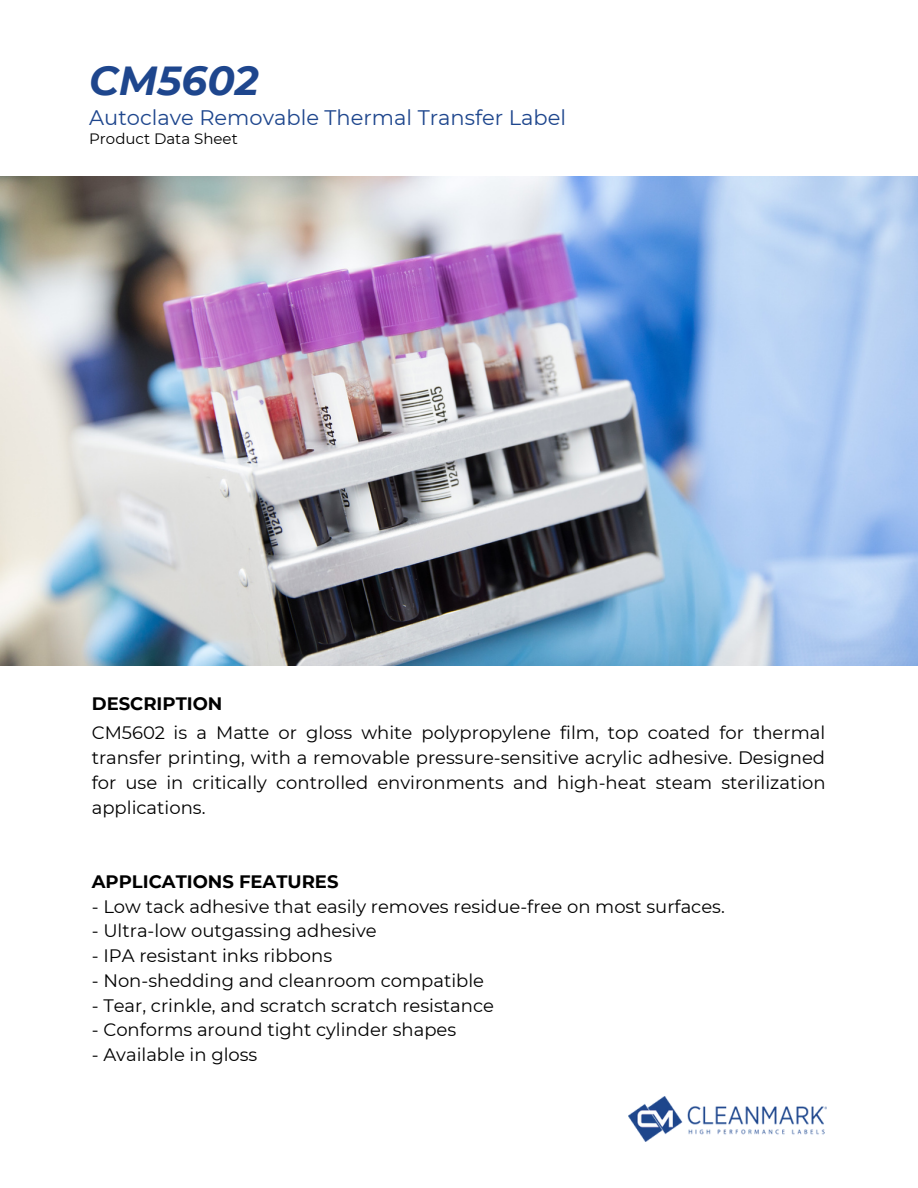
<style>
.page{position:relative;width:918px;height:1188px;background:#fff}
.page>*{position:absolute;margin:0;border:0;box-sizing:border-box;transform-origin:0 0}
.t1{font:italic 700 40.5px "Montserrat";color:#1e468d}
.t2{font:21px "Montserrat";color:#1e468d}
.t3{font:18px/24.8px "Montserrat";color:#000;text-align:justify}
.t4{font:700 18px "Montserrat";color:#000}
.t5{font:15px "Montserrat";color:#000}
</style>
<div class="page">
<img style="left:628px;top:1096px;width:198px;height:45px">
<img style="left:0;top:177px;width:918px;height:489px">
<p class="t1" style="left:89px;top:56px;width:171px">CM5602</p>
<p class="t2" style="left:89px;top:104px;width:478px">Autoclave Removable Thermal Transfer Label</p>
<p class="t5" style="left:89px;top:129px;width:150px">Product Data Sheet</p>
<p class="t4" style="left:92px;top:693px;width:132px">DESCRIPTION</p>
<p class="t3" style="left:92px;top:721px;width:735px">CM5602 is a Matte or gloss white polypropylene film, top coated for thermal transfer printing, with a removable pressure-sensitive acrylic adhesive. Designed for use in critically controlled environments and high-heat steam sterilization applications.</p>
<p class="t4" style="left:92px;top:871px;width:248px">APPLICATIONS FEATURES</p>
<p class="t3" style="left:92px;top:894px;width:635px">- Low tack adhesive that easily removes residue-free on most surfaces.</p>
<p class="t3" style="left:92px;top:919px;width:286px">- Ultra-low outgassing adhesive</p>
<p class="t3" style="left:92px;top:943px;width:242px">- IPA resistant inks ribbons</p>
<p class="t3" style="left:92px;top:968px;width:394px">- Non-shedding and cleanroom compatible</p>
<p class="t3" style="left:92px;top:993px;width:404px">- Tear, crinkle, and scratch scratch resistance</p>
<p class="t3" style="left:92px;top:1018px;width:366px">- Conforms around tight cylinder shapes</p>
<p class="t3" style="left:92px;top:1042px;width:167px">- Available in gloss</p>
</div>
